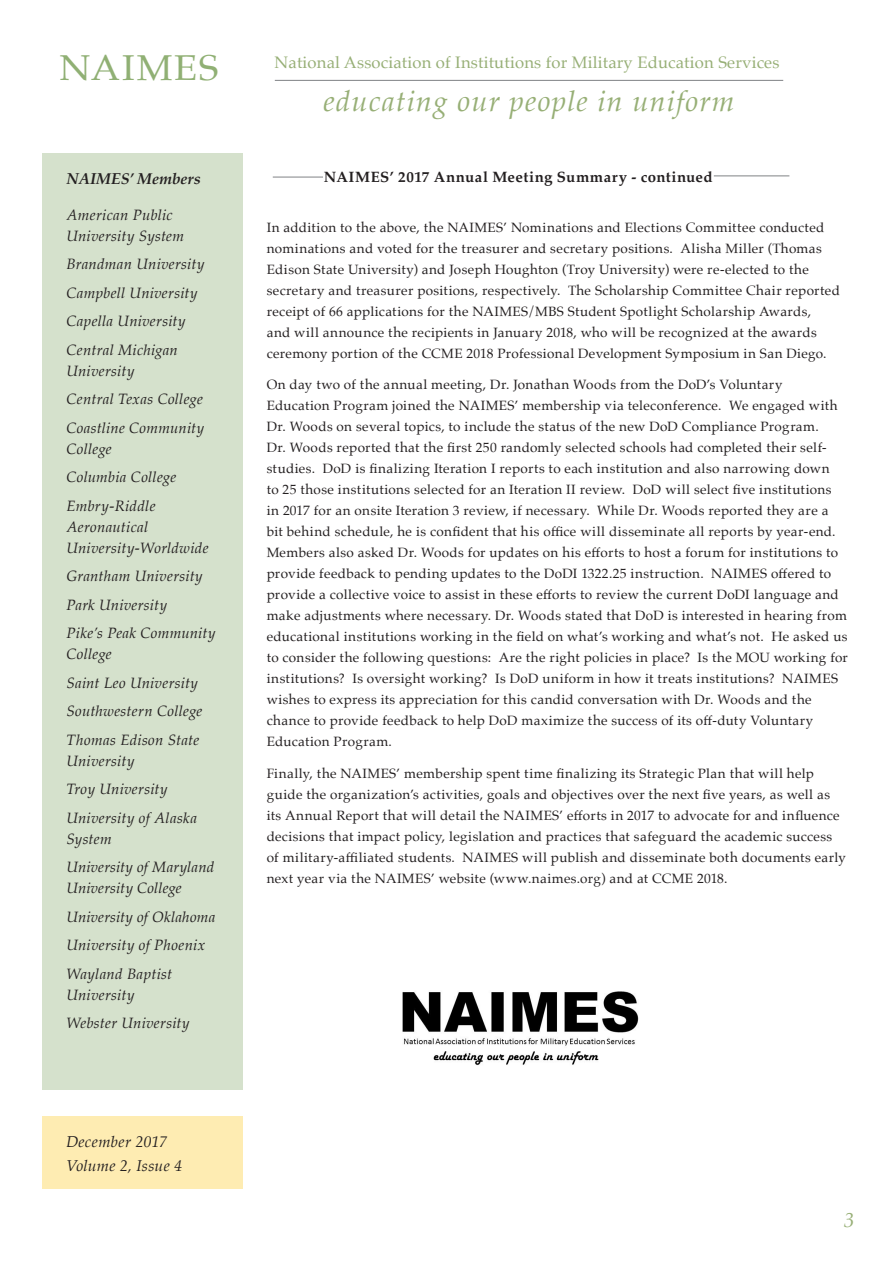
<style>
.page{position:relative;width:893px;height:1263px;background:#fff}
.page>*{position:absolute;margin:0;border:0;box-sizing:border-box;transform-origin:0 0}
.t1{font:36px "Palatino";letter-spacing:.045em;color:#90b074;scale:1.05 1}
.t2{font:italic 29.1px "Palatino";letter-spacing:.04em;color:#97af76}
.t3{font:italic 21px "Palatino";color:#97af76}
.t4{font:16.65px "Palatino";letter-spacing:.01em;color:#97af76}
.t5{font:italic 15.75px/24px "Palatino";letter-spacing:.015em;color:#231f20}
.t6{font:italic 700 15.75px "Palatino";color:#231f20}
.t7{font:italic 15px/21px "Palatino";letter-spacing:.015em;color:#231f20}
.t8{font:700 15px "Palatino";letter-spacing:.035em;color:#231f20}
.t9{font:13.5px/21px "Palatino";letter-spacing:.025em;color:#231f20}
</style>
<div class="page">
<div style="left:43px;top:1116px;width:200px;height:72px;background:#feecb2"></div>
<hr style="left:275px;top:80px;width:508px;height:1px;background:#808285">
<div style="left:42px;top:153px;width:200px;height:936px;background:#d5e1cc"></div>
<hr style="left:714px;top:176px;width:75px;height:1px;background:#808285">
<hr style="left:273px;top:177px;width:50px;height:1px;background:#808285">
<img style="left:402px;top:991px;width:237px;height:74px">
<h1 class="t1" style="left:59px;top:38px;width:153px">NAIMES</h1>
<p class="t4" style="left:275px;top:48px;width:506px">National Association of Institutions for Military Education Services</p>
<h2 class="t2" style="left:323px;top:76px;width:412px">educating our people in uniform</h2>
<p class="t6" style="left:66px;top:165px;width:136px">NAIMES’ Members</p>
<p class="t7" style="left:66px;top:204px;width:119px">American Public<br>University System</p>
<p class="t7" style="left:66px;top:253px;width:140px">Brandman University</p>
<p class="t7" style="left:66px;top:282px;width:133px">Campbell University</p>
<p class="t7" style="left:66px;top:310px;width:121px">Capella University</p>
<p class="t7" style="left:66px;top:339px;width:113px">Central Michigan<br>University</p>
<p class="t7" style="left:66px;top:388px;width:138px">Central Texas College</p>
<p class="t7" style="left:66px;top:417px;width:139px">Coastline Community<br>College</p>
<p class="t7" style="left:66px;top:466px;width:111px">Columbia College</p>
<p class="t7" style="left:66px;top:495px;width:144px">Embry-Riddle<br>Aeronautical<br>University-Worldwide</p>
<p class="t7" style="left:66px;top:565px;width:138px">Grantham University</p>
<p class="t7" style="left:66px;top:594px;width:102px">Park University</p>
<p class="t7" style="left:66px;top:622px;width:151px">Pike’s Peak Community<br>College</p>
<p class="t7" style="left:66px;top:672px;width:133px">Saint Leo University</p>
<p class="t7" style="left:66px;top:700px;width:137px">Southwestern College</p>
<p class="t7" style="left:66px;top:729px;width:134px">Thomas Edison State<br>University</p>
<p class="t7" style="left:66px;top:778px;width:103px">Troy University</p>
<p class="t7" style="left:66px;top:807px;width:132px">University of Alaska<br>System</p>
<p class="t7" style="left:66px;top:856px;width:149px">University of Maryland<br>University College</p>
<p class="t7" style="left:66px;top:906px;width:150px">University of Oklahoma</p>
<p class="t7" style="left:66px;top:934px;width:140px">University of Phoenix</p>
<p class="t7" style="left:66px;top:963px;width:107px">Wayland Baptist<br>University</p>
<p class="t7" style="left:66px;top:1012px;width:125px">Webster University</p>
<p class="t5" style="left:66px;top:1129px;width:118px">December 2017<br>Volume 2, Issue 4</p>
<p class="t8" style="left:324px;top:164px;width:390px">NAIMES’ 2017 Annual Meeting Summary - continued</p>
<p class="t9" style="left:267px;top:216px;width:575px">In addition to the above, the NAIMES’ Nominations and Elections Committee conducted nominations and voted for the treasurer and secretary positions. Alisha Miller (Thomas Edison State University) and Joseph Houghton (Troy University) were re-elected to the secretary and treasurer positions, respectively. The Scholarship Committee Chair reported receipt of 66 applications for the NAIMES/MBS Student Spotlight Scholarship Awards,<br>and will announce the recipients in January 2018, who will be recognized at the awards ceremony portion of the CCME 2018 Professional Development Symposium in San Diego.</p>
<p class="t9" style="left:267px;top:374px;width:583px">On day two of the annual meeting, Dr. Jonathan Woods from the DoD’s Voluntary Education Program joined the NAIMES’ membership via teleconference. We engaged with Dr. Woods on several topics, to include the status of the new DoD Compliance Program.<br>Dr. Woods reported that the first 250 randomly selected schools had completed their self&shy;studies. DoD is finalizing Iteration I reports to each institution and also narrowing down<br>to 25 those institutions selected for an Iteration II review. DoD will select five institutions<br>in 2017 for an onsite Iteration 3 review, if necessary. While Dr. Woods reported they are a bit behind schedule, he is confident that his office will disseminate all reports by year-end.<br>Members also asked Dr. Woods for updates on his efforts to host a forum for institutions to provide feedback to pending updates to the DoDI 1322.25 instruction. NAIMES offered to provide a collective voice to assist in these efforts to review the current DoDI language and make adjustments where necessary. Dr. Woods stated that DoD is interested in hearing from educational institutions working in the field on what’s working and what’s not. He asked us to consider the following questions: Are the right policies in place? Is the MOU working for institutions? Is oversight working? Is DoD uniform in how it treats institutions? NAIMES wishes to express its appreciation for this candid conversation with Dr. Woods and the chance to provide feedback to help DoD maximize the success of its off-duty Voluntary Education Program.</p>
<p class="t9" style="left:267px;top:762px;width:581px">Finally, the NAIMES’ membership spent time finalizing its Strategic Plan that will help guide the organization’s activities, goals and objectives over the next five years, as well as its Annual Report that will detail the NAIMES’ efforts in 2017 to advocate for and influence decisions that impact policy, legislation and practices that safeguard the academic success of military-affiliated students. NAIMES will publish and disseminate both documents early next year via the NAIMES’ website (www.naimes.org) and at CCME 2018.</p>
<h3 class="t3" style="left:844px;top:1202px;width:12px">3</h3>
</div>
